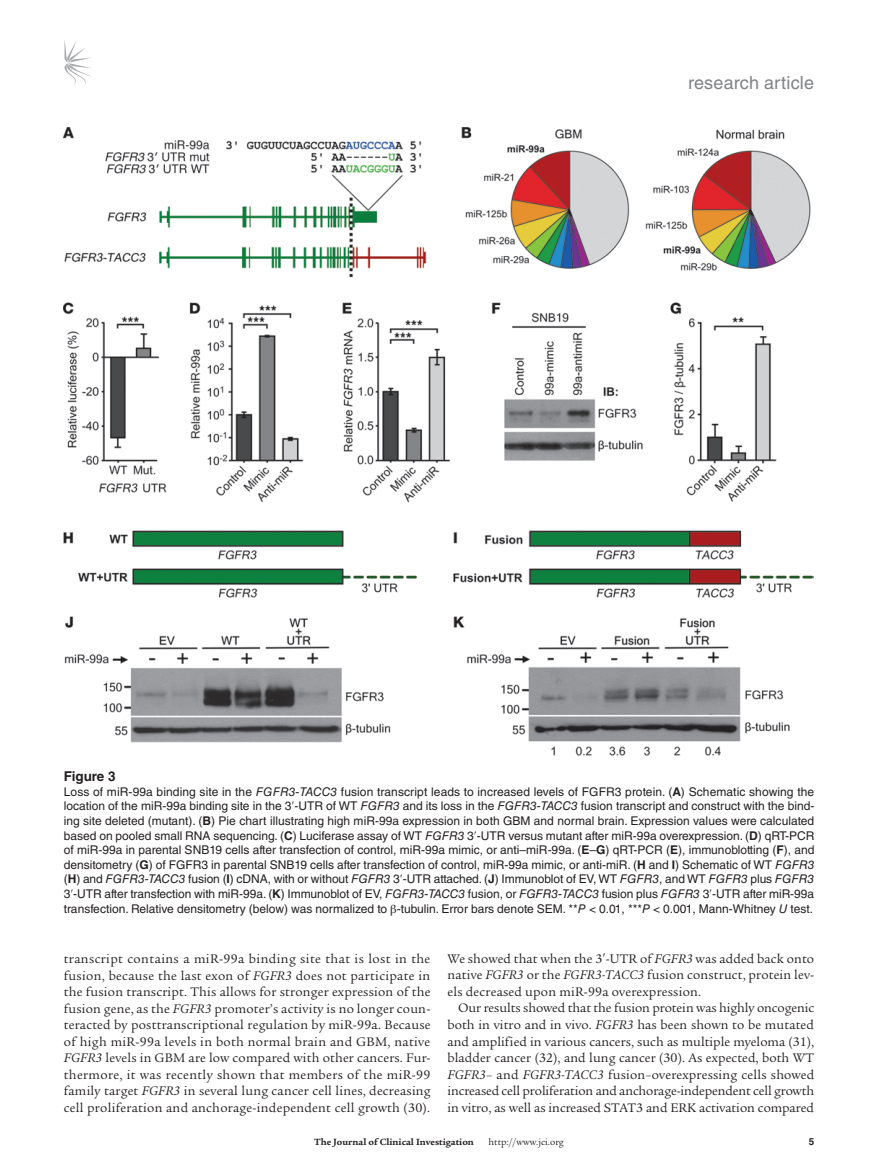
<style>
.page{position:relative;width:878px;height:1175px;background:#fff}
.page>*{position:absolute;margin:0;border:0;box-sizing:border-box;transform-origin:0 0}
.t1{font:18px "Helvetica LT Std";letter-spacing:.01em;color:#808285}
.t2{font:13.5px/16.5px "Legacy Serif Std";letter-spacing:.015em;color:#231f20;text-align:justify}
.t3{font:700 13.5px "Helvetica LT Std";color:#231f20}
.t4{font:12px/14.7px "Helvetica LT Std";color:#231f20;text-align:justify}
.t5{font:700 9.75px "Legacy Serif Std";color:#231f20}
.t6{font:9.75px "Legacy Serif Std";color:#231f20}
.t7{font:700 9.75px "Helvetica LT Std";color:#231f20}
.s1{font-style:italic}
.s2{font-weight:700}
</style>
<div class="page">
<svg style="left:64px;top:40px;width:27px;height:45px"></svg>
<img style="left:64px;top:127px;width:749px;height:629px">
<h1 class="t1" style="left:688px;top:73px;width:127px">research article</h1>
<p class="t3" style="left:64px;top:768px;width:53px">Figure 3</p>
<p class="t4" style="left:64px;top:784px;width:752px">Loss of miR-99a binding site in the <span class="s1">FGFR3-TACC3</span> fusion transcript leads to increased levels of FGFR3 protein. (<span class="s2">A</span>) Schematic showing the location of the miR-99a binding site in the 3 -UTR of WT <span class="s1">FGFR3</span> and its loss in the <span class="s1">FGFR3-TACC3</span> fusion transcript and construct with the bind&shy;ing site deleted (mutant). (<span class="s2">B</span>) Pie chart illustrating high miR-99a expression in both GBM and normal brain. Expression values were calculated based on pooled small RNA sequencing. (<span class="s2">C</span>) Luciferase assay of WT <span class="s1">FGFR3</span> 3 -UTR versus mutant after miR-99a overexpression. (<span class="s2">D</span>) qRT-PCR of miR-99a in parental SNB19 cells after transfection of control, miR-99a mimic, or anti–miR-99a. (<span class="s2">E</span>–<span class="s2">G</span>) qRT-PCR (<span class="s2">E</span>), immunoblotting (<span class="s2">F</span>), and densitometry (<span class="s2">G</span>) of FGFR3 in parental SNB19 cells after transfection of control, miR-99a mimic, or anti-miR. (<span class="s2">H</span> and <span class="s2">I</span>) Schematic of WT <span class="s1">FGFR3 </span>(<span class="s2">H</span>) and <span class="s1">FGFR3-TACC3</span> fusion (<span class="s2">I</span>) cDNA, with or without <span class="s1">FGFR3</span> 3 -UTR attached. (<span class="s2">J</span>) Immunoblot of EV, WT <span class="s1">FGFR3</span>, and WT <span class="s1">FGFR3</span> plus <span class="s1">FGFR3<br></span>3 -UTR after transfection with miR-99a. (<span class="s2">K</span>) Immunoblot of EV, <span class="s1">FGFR3-TACC3</span> fusion, or <span class="s1">FGFR3-TACC3</span> fusion plus <span class="s1">FGFR3</span> 3 -UTR after miR-99a transfection. Relative densitometry (below) was normalized to -tubulin. Error bars denote SEM. **<span class="s1">P</span> &lt; 0.01, ***<span class="s1">P</span> &lt; 0.001, Mann-Whitney <span class="s1">U</span> test.</p>
<p class="t2" style="left:64px;top:950px;width:368px">transcript contains a miR-99a binding site that is lost in the fusion, because the last exon of <span class="s1">FGFR3</span> does not participate in the fusion transcript. This allows for stronger expression of the fusion gene, as the <span class="s1">FGFR3</span> promoter’s activity is no longer coun&shy;teracted by posttranscriptional regulation by miR-99a. Because of high miR-99a levels in both normal brain and GBM, native <span class="s1">FGFR3</span> levels in GBM are low compared with other cancers. Fur&shy;thermore, it was recently shown that members of the miR-99 family target <span class="s1">FGFR3</span> in several lung cancer cell lines, decreasing cell proliferation and anchorage-independent cell growth (30).</p>
<p class="t2" style="left:447px;top:950px;width:368px">We showed that when the 3 -UTR of <span class="s1">FGFR3</span> was added back onto native <span class="s1">FGFR3</span> or the <span class="s1">FGFR3-TACC3</span> fusion construct, protein lev&shy;els decreased upon miR-99a overexpression.</p>
<p class="t2" style="left:447px;top:1000px;width:368px;text-indent:11px">Our results showed that the fusion protein was highly oncogenic both in vitro and in vivo. <span class="s1">FGFR3</span> has been shown to be mutated and amplified in various cancers, such as multiple myeloma (31), bladder cancer (32), and lung cancer (30). As expected, both WT <span class="s1">FGFR3</span>– and <span class="s1">FGFR3-TACC3</span> fusion–overexpressing cells showed increased cell proliferation and anchorage-independent cell growth in vitro, as well as increased STAT3 and ERK activation compared</p>
<p class="t5" style="left:314px;top:1135px;width:161px">The Journal of Clinical Investigation</p>
<p class="t6" style="left:488px;top:1136px;width:77px">http://www.jci.org</p>
<p class="t7" style="left:808px;top:1135px;width:7px">5</p>
</div>
